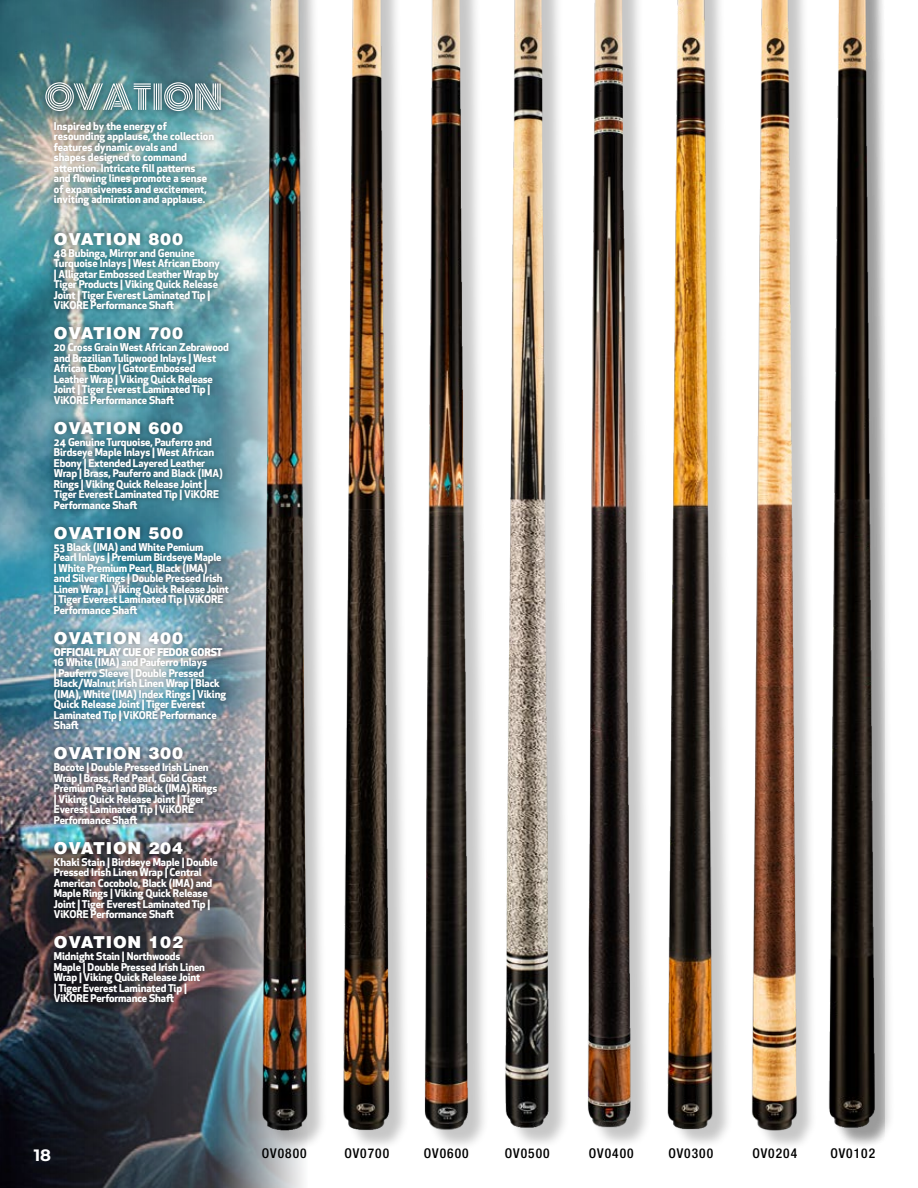
<style>
.page{position:relative;width:918px;height:1188px;background:#fff}
.page>*{position:absolute;margin:0;border:0;box-sizing:border-box;transform-origin:0 0}
.t1{font:900 16.5px "Helvetica LT Std";letter-spacing:.05em;color:#fff}
.t2{font:700 16.5px "Montserrat";color:#fff}
.t3{font:500 condensed 13.5px "Helvetica Neue LT Pro";letter-spacing:.075em;color:#000}
.t4{font:700 10.5px/10.5px "Apex New";letter-spacing:-.01em;color:#fff}
.t5{font:800 10.5px "Apex New";letter-spacing:-.01em;color:#fff}
</style>
<div class="page">
<img style="left:0;top:0;width:218px;height:1188px">
<img style="left:218px;top:0;width:85px;height:1188px">
<div style="left:48px;top:226px;width:186px;height:782px;background:#000;opacity:.5"></div>
<div style="left:266px;top:0;width:62px;height:1150px;background:#000;opacity:.22"></div>
<img style="left:255px;top:0;width:63px;height:1136px">
<div style="left:347px;top:0;width:63px;height:1150px;background:#000;opacity:.22"></div>
<img style="left:343px;top:0;width:56px;height:1140px">
<div style="left:755px;top:0;width:62px;height:1150px;background:#000;opacity:.22"></div>
<img style="left:751px;top:0;width:53px;height:1142px">
<div style="left:832px;top:0;width:63px;height:1148px;background:#000;opacity:.22"></div>
<div style="left:832px;top:0;width:53px;height:1148px;background:#000;opacity:.22"></div>
<img style="left:828px;top:0;width:56px;height:1134px">
<div style="left:671px;top:0;width:62px;height:1149px;background:#000;opacity:.22"></div>
<img style="left:667px;top:0;width:55px;height:1138px">
<div style="left:428px;top:0;width:62px;height:1151px;background:#000;opacity:.22"></div>
<img style="left:424px;top:0;width:57px;height:1137px">
<div style="left:509px;top:0;width:61px;height:1149px;background:#000;opacity:.22"></div>
<img style="left:505px;top:0;width:57px;height:1135px">
<div style="left:591px;top:0;width:61px;height:1149px;background:#000;opacity:.22"></div>
<img style="left:587px;top:0;width:56px;height:1133px">
<div style="left:39px;top:76px;width:188px;height:41px;background:#000;opacity:.5"></div>
<svg style="left:45px;top:82px;width:176px;height:29px;background:#84a2a5"></svg>
<div style="left:48px;top:116px;width:172px;height:96px;background:#000;opacity:.5"></div>
<p class="t4" style="left:54px;top:120px;width:162px">Inspired by the energy of resounding applause, the collection features dynamic ovals and<br>shapes designed to command attention. Intricate fill patterns and flowing lines promote a sense of expansiveness and excitement, inviting admiration and applause.</p>
<h1 class="t1" style="left:54px;top:228px;width:131px">OVATION 800</h1>
<p class="t4" style="left:54px;top:247px;width:168px">48 Bubinga, Mirror and Genuine Turquoise Inlays | West African Ebony | Alligatar Embossed Leather Wrap by Tiger Products | Viking Quick Release Joint | Tiger Everest Laminated Tip | ViKORE Performance Shaft</p>
<h1 class="t1" style="left:54px;top:322px;width:131px">OVATION 700</h1>
<p class="t4" style="left:54px;top:342px;width:176px">20 Cross Grain West African Zebrawood and Brazilian Tulipwood Inlays | West African Ebony | Gator Embossed Leather Wrap | Viking Quick Release Joint | Tiger Everest Laminated Tip | ViKORE Performance Shaft</p>
<h1 class="t1" style="left:54px;top:417px;width:131px">OVATION 600</h1>
<p class="t4" style="left:54px;top:436px;width:170px">24 Genuine Turquoise, Pauferro and Birdseye Maple Inlays | West African Ebony | Extended Layered Leather Wrap | Brass, Pauferro and Black (IMA)<br>Rings | Viking Quick Release Joint | Tiger Everest Laminated Tip | ViKORE Performance Shaft</p>
<h1 class="t1" style="left:54px;top:522px;width:131px">OVATION 500</h1>
<p class="t4" style="left:54px;top:541px;width:176px">53 Black (IMA) and White Pemium Pearl Inlays | Premium Birdseye Maple<br>| White Premium Pearl, Black (IMA)<br>and Silver Rings | Double Pressed Irish Linen Wrap | Viking Quick Release Joint | Tiger Everest Laminated Tip | ViKORE Performance Shaft</p>
<h1 class="t1" style="left:54px;top:627px;width:131px">OVATION 400</h1>
<p class="t5" style="left:54px;top:645px;width:170px">OFFICIAL PLAY CUE OF FEDOR GORST</p>
<p class="t4" style="left:54px;top:657px;width:174px">16 White (IMA) and Pauferro Inlays<br>| Pauferro Sleeve | Double Pressed<br>Black/Walnut Irish Linen Wrap | Black (IMA), White (IMA) Index Rings | Viking<br>Quick Release Joint | Tiger Everest<br>Laminated Tip | ViKORE Performance<br>Shaft</p>
<h1 class="t1" style="left:54px;top:742px;width:131px">OVATION 300</h1>
<p class="t4" style="left:54px;top:762px;width:165px">Bocote | Double Pressed Irish Linen<br>Wrap | Brass, Red Pearl, Gold Coast<br>Premium Pearl and Black (IMA) Rings | Viking Quick Release Joint | Tiger<br>Everest Laminated Tip | ViKORE<br>Performance Shaft</p>
<h1 class="t1" style="left:54px;top:837px;width:131px">OVATION 204</h1>
<p class="t4" style="left:54px;top:856px;width:166px">Khaki Stain | Birdseye Maple | Double Pressed Irish Linen Wrap | Central American Cocobolo, Black (IMA) and Maple Rings | Viking Quick Release Joint | Tiger Everest Laminated Tip | ViKORE Performance Shaft</p>
<h1 class="t1" style="left:54px;top:931px;width:131px">OVATION 102</h1>
<p class="t4" style="left:54px;top:951px;width:153px">Midnight Stain | Northwoods<br>Maple | Double Pressed Irish Linen<br>Wrap | Viking Quick Release Joint | Tiger Everest Laminated Tip |<br>ViKORE Performance Shaft</p>
<h1 class="t2" style="left:34px;top:1143px;width:19px">18</h1>
<p class="t3" style="left:262px;top:1145px;width:46px">OV0800</p>
<p class="t3" style="left:344px;top:1145px;width:46px">OV0700</p>
<p class="t3" style="left:424px;top:1145px;width:46px">OV0600</p>
<p class="t3" style="left:505px;top:1145px;width:46px">OV0500</p>
<p class="t3" style="left:589px;top:1145px;width:46px">OV0400</p>
<p class="t3" style="left:668px;top:1145px;width:46px">OV0300</p>
<p class="t3" style="left:752px;top:1145px;width:46px">OV0204</p>
<p class="t3" style="left:830px;top:1145px;width:46px">OV0102</p>
</div>
